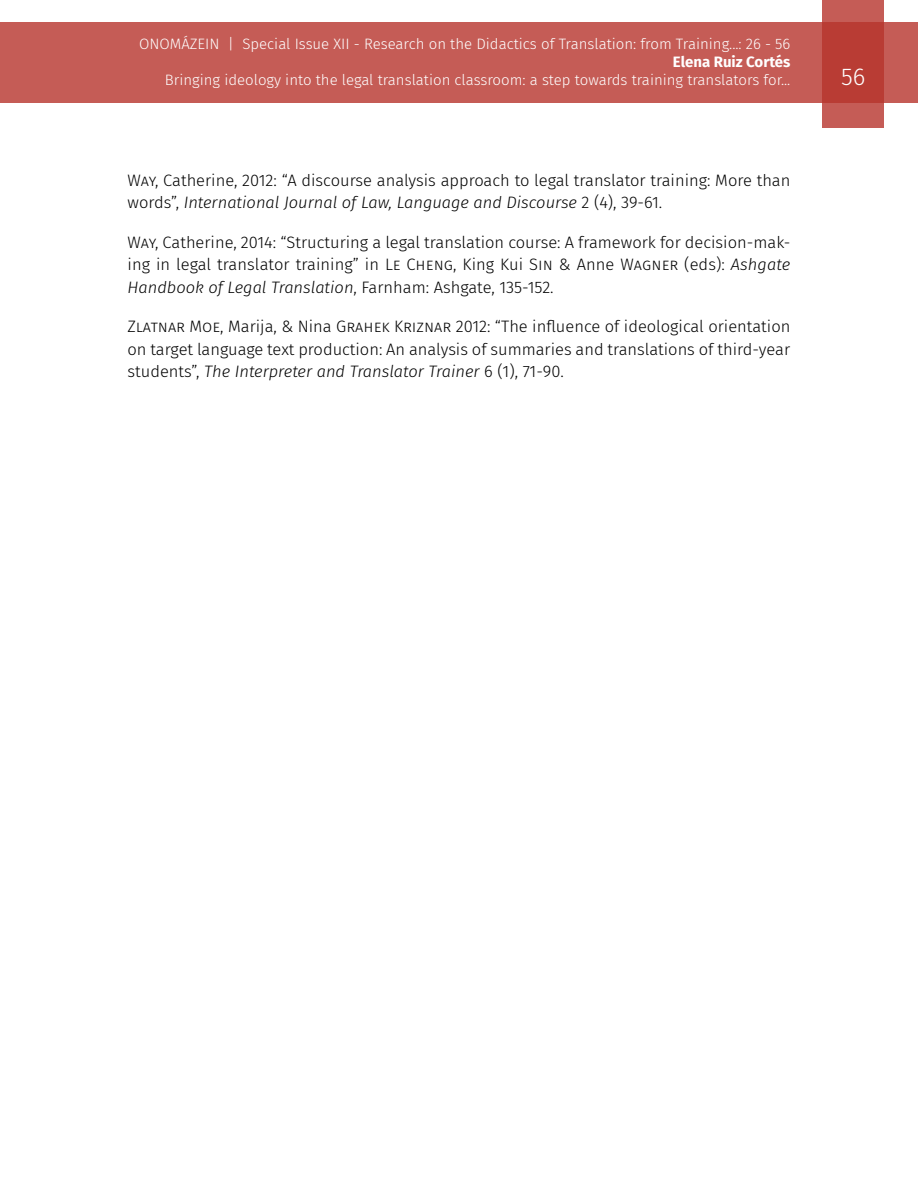
<style>
.page{position:relative;width:918px;height:1188px;background:#fff}
.page>*{position:absolute;margin:0;border:0;box-sizing:border-box;transform-origin:0 0}
.t1{font:300 24px "Fira Sans";color:#fff}
.t2{font:300 16.5px/22.5px "Fira Sans";color:#000;text-align:justify}
.t3{font:300 15px "Fira Sans";color:#fff}
.t4{font:700 15px "Fira Sans";color:#fff}
.s1{font-style:italic}
</style>
<div class="page">
<div style="left:0;top:23px;width:918px;height:80px;background:#c55c56"></div>
<svg style="left:822px;top:0;width:62px;height:128px;background:#bd4740"></svg>
<p class="t3" style="left:139px;top:34px;width:653px">ONOMÁZEIN | Special Issue XII - Research on the Didactics of Translation: from Training...: 26 - 56</p>
<p class="t4" style="left:673px;top:50px;width:119px">Elena Ruiz Cortés</p>
<p class="t3" style="left:165px;top:70px;width:627px">Bringing ideology into the legal translation classroom: a step towards training translators for...</p>
<h1 class="t1" style="left:841px;top:60px;width:26px">56</h1>
<p class="t2" style="left:128px;top:168px;width:664px">Way, Catherine, 2012: “A discourse analysis approach to legal translator training: More than words”, <span class="s1">International Journal of Law, Language and Discourse</span> 2 (4), 39-61.</p>
<p class="t2" style="left:128px;top:230px;width:664px">Way, Catherine, 2014: “Structuring a legal translation course: A framework for decision-mak&shy;ing in legal translator training” in Le Cheng, King Kui Sin &amp; Anne Wagner (eds): <span class="s1">Ashgate Handbook of Legal Translation</span>, Farnham: Ashgate, 135-152.</p>
<p class="t2" style="left:128px;top:315px;width:664px">Zlatnar Moe, Marija, &amp; Nina Grahek Kriznar 2012: “The influence of ideological orientation on target language text production: An analysis of summaries and translations of third-year students”, <span class="s1">The Interpreter and Translator Trainer</span> 6 (1), 71-90.</p>
</div>
